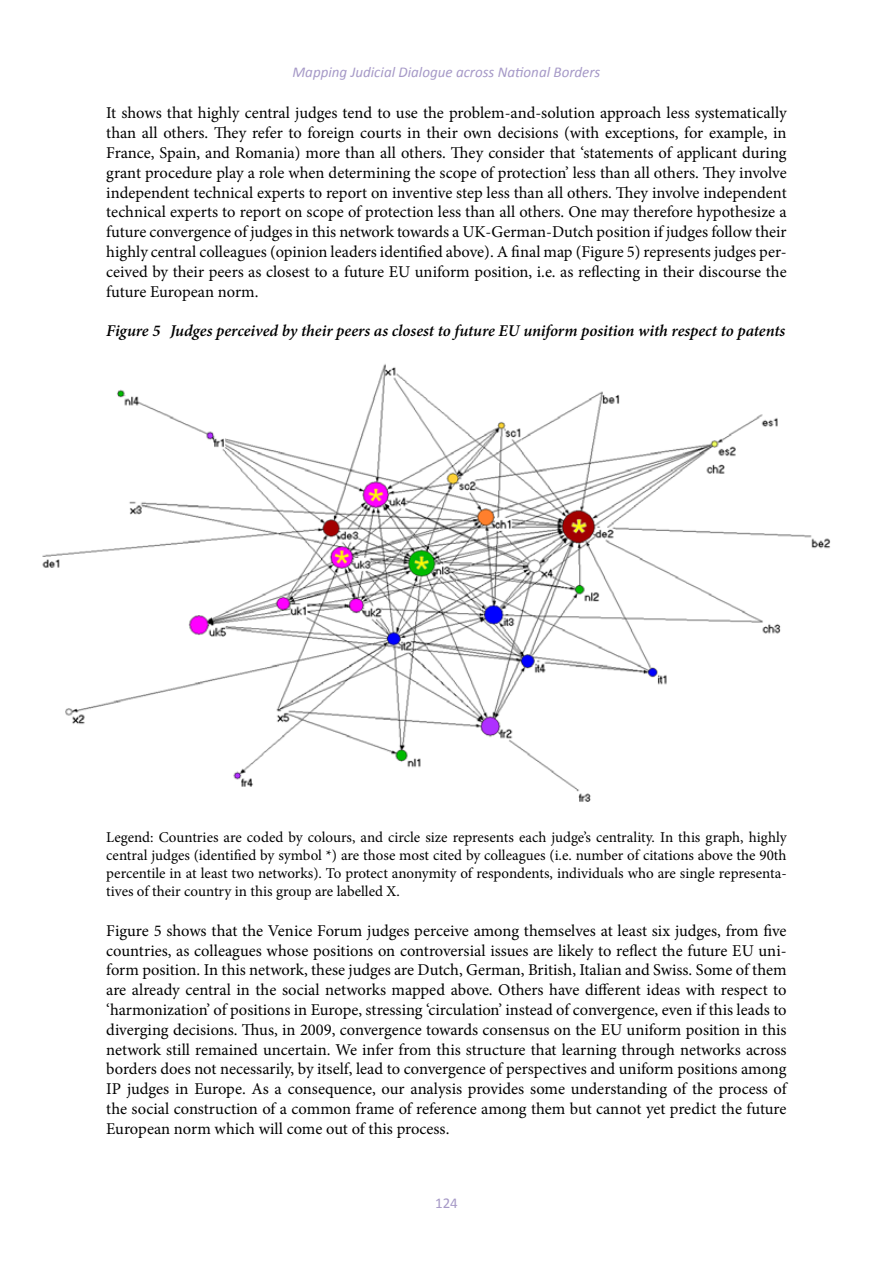
<style>
.page{position:relative;width:893px;height:1263px;background:#fff}
.page>*{position:absolute;margin:0;border:0;box-sizing:border-box;transform-origin:0 0}
.broodtekst{font:16.5px/19.8px "Minion Pro";color:#000;text-align:justify}
.Tabel_kop{font:italic 600 16.5px "Minion Pro";letter-spacing:-.005em;color:#000}
.Tabel_source{font:15px/18px "Minion Pro";color:#000;text-align:justify}
.t1{font:italic 15px "Calibri";color:#a699c7}
.t2{font:15px "Calibri";color:#a699c7}
</style>
<div class="page">
<img style="left:42px;top:364px;width:789px;height:438px">
<p class="t1" style="left:292px;top:62px;width:309px">Mapping Judicial Dialogue across National Borders</p>
<p class="broodtekst" style="left:106px;top:103px;width:682px">It shows that highly central judges tend to use the problem-and-solution approach less systematically than all others. They refer to foreign courts in their own decisions (with exceptions, for example, in France, Spain, and Romania) more than all others. They consider that ‘statements of applicant during grant procedure play a role when determining the scope of protection’ less than all others. They involve independent technical experts to report on inventive step less than all others. They involve independent technical experts to report on scope of protection less than all others. One may therefore hypothesize a future convergence of judges in this network towards a UK-German-Dutch position if judges follow their highly central colleagues (opinion leaders identified above). A final map (Figure 5) represents judges per&shy;ceived by their peers as closest to a future EU uniform position, i.e. as reflecting in their discourse the future European norm.</p>
<p class="Tabel_kop" style="left:106px;top:319px;width:681px">Figure 5 Judges perceived by their peers as closest to future EU uniform position with respect to patents</p>
<p class="Tabel_source" style="left:106px;top:828px;width:682px">Legend: Countries are coded by colours, and circle size represents each judge’s centrality. In this graph, highly central judges (identified by symbol *) are those most cited by colleagues (i.e. number of citations above the 90th percentile in at least two networks). To protect anonymity of respondents, individuals who are single representa&shy;tives of their country in this group are labelled X.</p>
<p class="broodtekst" style="left:106px;top:921px;width:682px">Figure 5 shows that the Venice Forum judges perceive among themselves at least six judges, from five countries, as colleagues whose positions on controversial issues are likely to reflect the future EU uni&shy;form position. In this network, these judges are Dutch, German, British, Italian and Swiss. Some of them are already central in the social networks mapped above. Others have different ideas with respect to ‘harmonization’ of positions in Europe, stressing ‘circulation’ instead of convergence, even if this leads to diverging decisions. Thus, in 2009, convergence towards consensus on the EU uniform position in this network still remained uncertain. We infer from this structure that learning through networks across borders does not necessarily, by itself, lead to convergence of perspectives and uniform positions among IP judges in Europe. As a consequence, our analysis provides some understanding of the process of the social construction of a common frame of reference among them but cannot yet predict the future European norm which will come out of this process.</p>
<p class="t2" style="left:435px;top:1194px;width:24px">124</p>
</div>
